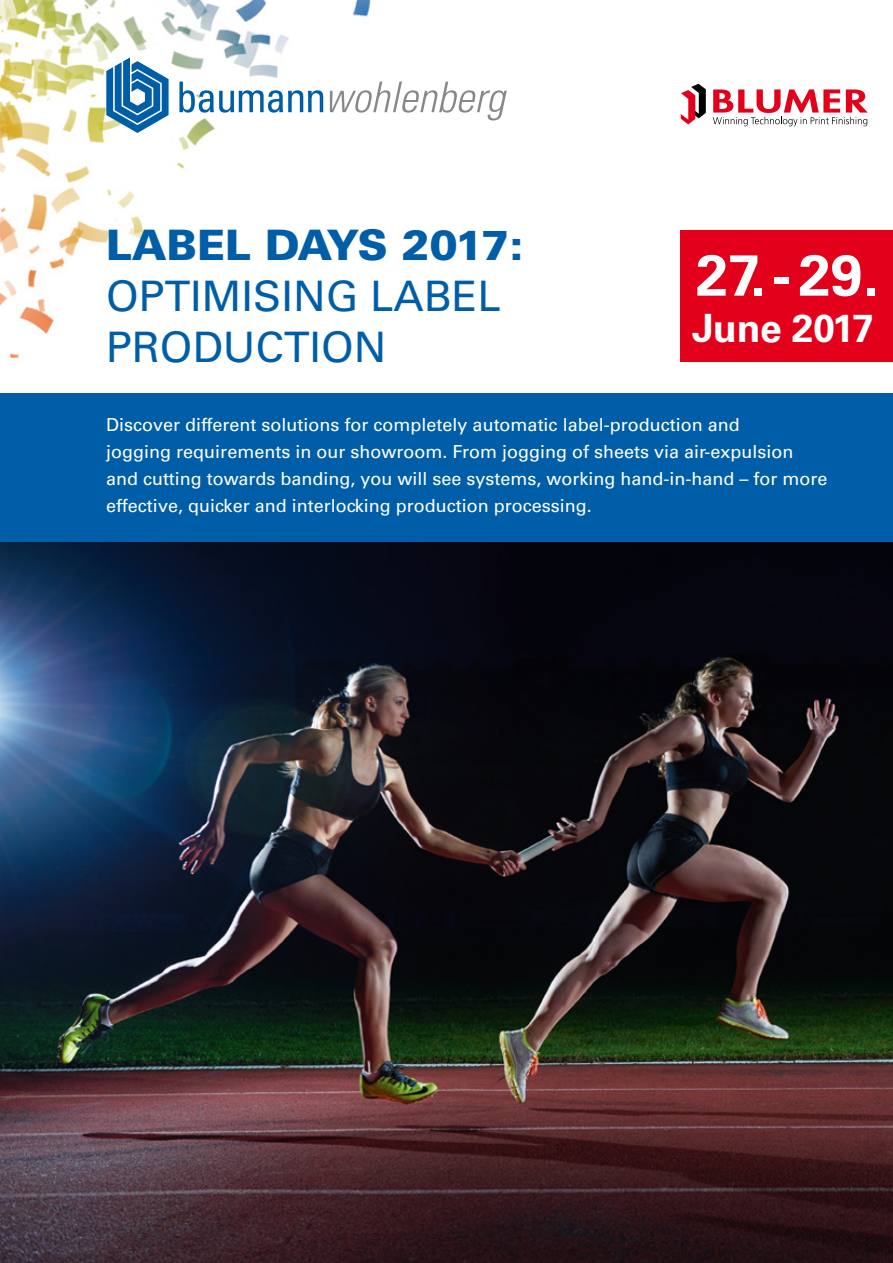
<style>
.page{position:relative;width:893px;height:1263px;background:#fff}
.page>*{position:absolute;margin:0;border:0;box-sizing:border-box;transform-origin:0 0}
.t1{font:700 57.75px "Univers";color:#fff}
.t2{font:42px/51px "Univers";color:#005ea8}
.t3{font:900 42px "Univers";letter-spacing:-.025em;color:#005ea8}
.t4{font:700 39px "Univers";letter-spacing:-.01em;color:#fff}
.t5{font:18px/27px "Univers";color:#fff}
</style>
<div class="page">
<img style="left:0;top:0;width:496px;height:360px">
<svg style="left:106px;top:57px;width:63px;height:76px"></svg>
<svg style="left:179px;top:82px;width:144px;height:31px"></svg>
<svg style="left:330px;top:82px;width:177px;height:38px"></svg>
<div style="left:680px;top:231px;width:213px;height:131px;background:#e2001a"></div>
<svg style="left:681px;top:84px;width:25px;height:40px"></svg>
<svg style="left:713px;top:89px;width:155px;height:37px"></svg>
<img style="left:0;top:542px;width:893px;height:721px">
<div style="left:0;top:393px;width:893px;height:149px;background:#005ea8"></div>
<h2 class="t3" style="left:106px;top:218px;width:419px">LABEL DAYS 2017:</h2>
<h2 class="t2" style="left:106px;top:270px;width:396px">OPTIMISING LABEL<br>PRODUCTION</h2>
<h1 class="t1" style="left:696px;top:241px;width:184px">27.-29.</h1>
<h3 class="t4" style="left:692px;top:306px;width:183px">June 2017</h3>
<p class="t5" style="left:106px;top:411px;width:723px">Discover different solutions for completely automatic label-production and<br>jogging requirements in our showroom. From jogging of sheets via air-expulsion and cutting towards banding, you will see systems, working hand-in-hand – for more effective, quicker and interlocking production processing.</p>
</div>
